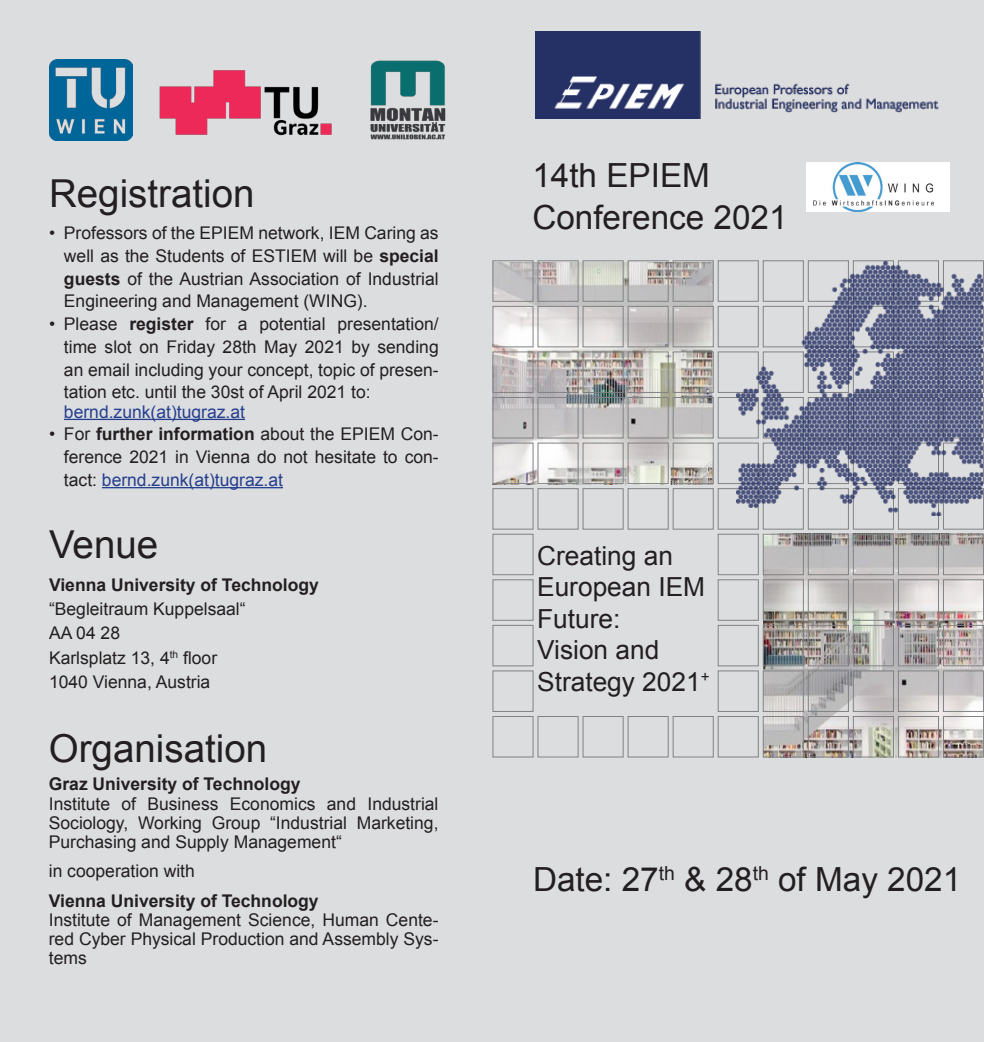
<style>
.page{position:relative;width:984px;height:1042px;background:#fff}
.page>*{position:absolute;margin:0;border:0;box-sizing:border-box;transform-origin:0 0}
.Überschrift_1{font:38.5px "Arial";color:#231f20}
.Überschrift_1-2{font:33.25px/42px "Arial";color:#231f20}
.Überschrift_1-3{font:26.25px/31.5px "Arial";color:#231f20}
.Normaler_Text{font:17.5px/22.8px "Arial";color:#231f20;text-align:justify}
.Normaler_Text-2{font:700 17.5px "Arial";color:#231f20}
.Normaler_Text-3{font:17.5px "Arial";color:#253f8e}
.s1{font-weight:700}
.s2{color:#253f8e}
</style>
<div class="page">
<div style="left:0;top:0;width:983px;height:1042px;background:#dcdddf"></div>
<img style="left:50px;top:60px;width:83px;height:81px">
<img style="left:370px;top:60px;width:76px;height:80px">
<hr style="left:64px;top:419px;width:181px;height:1px;background:#253f8e">
<hr style="left:102px;top:487px;width:181px;height:1px;background:#253f8e">
<img style="left:159px;top:70px;width:173px;height:66px">
<img style="left:492px;top:262px;width:220px;height:222px">
<img style="left:763px;top:534px;width:219px;height:223px">
<div style="left:537px;top:260px;width:41px;height:42px;border:1px solid #808285"></div>
<div style="left:537px;top:306px;width:41px;height:41px;border:1px solid #808285"></div>
<div style="left:537px;top:351px;width:41px;height:42px;border:1px solid #808285"></div>
<div style="left:537px;top:397px;width:41px;height:41px;border:1px solid #808285"></div>
<div style="left:537px;top:443px;width:41px;height:41px;border:1px solid #808285"></div>
<div style="left:537px;top:488px;width:41px;height:41px;border:1px solid #808285"></div>
<div style="left:492px;top:260px;width:41px;height:42px;border:1px solid #808285"></div>
<div style="left:492px;top:306px;width:41px;height:41px;border:1px solid #808285"></div>
<div style="left:492px;top:351px;width:41px;height:42px;border:1px solid #808285"></div>
<div style="left:492px;top:397px;width:41px;height:41px;border:1px solid #808285"></div>
<div style="left:492px;top:443px;width:41px;height:41px;border:1px solid #808285"></div>
<div style="left:492px;top:488px;width:41px;height:41px;border:1px solid #808285"></div>
<div style="left:492px;top:534px;width:41px;height:41px;border:1px solid #808285"></div>
<div style="left:492px;top:579px;width:41px;height:42px;border:1px solid #808285"></div>
<div style="left:672px;top:260px;width:41px;height:42px;border:1px solid #808285"></div>
<div style="left:672px;top:306px;width:41px;height:41px;border:1px solid #808285"></div>
<div style="left:672px;top:351px;width:41px;height:42px;border:1px solid #808285"></div>
<div style="left:672px;top:397px;width:41px;height:41px;border:1px solid #808285"></div>
<div style="left:672px;top:443px;width:41px;height:41px;border:1px solid #808285"></div>
<div style="left:672px;top:488px;width:41px;height:41px;border:1px solid #808285"></div>
<div style="left:627px;top:260px;width:41px;height:42px;border:1px solid #808285"></div>
<div style="left:627px;top:306px;width:41px;height:41px;border:1px solid #808285"></div>
<div style="left:627px;top:351px;width:41px;height:42px;border:1px solid #808285"></div>
<div style="left:627px;top:397px;width:41px;height:41px;border:1px solid #808285"></div>
<div style="left:627px;top:443px;width:41px;height:41px;border:1px solid #808285"></div>
<div style="left:627px;top:488px;width:41px;height:41px;border:1px solid #808285"></div>
<div style="left:582px;top:260px;width:41px;height:42px;border:1px solid #808285"></div>
<div style="left:582px;top:306px;width:41px;height:41px;border:1px solid #808285"></div>
<div style="left:582px;top:351px;width:41px;height:42px;border:1px solid #808285"></div>
<div style="left:582px;top:397px;width:41px;height:41px;border:1px solid #808285"></div>
<div style="left:582px;top:443px;width:41px;height:41px;border:1px solid #808285"></div>
<div style="left:582px;top:488px;width:41px;height:41px;border:1px solid #808285"></div>
<div style="left:807px;top:260px;width:41px;height:42px;border:1px solid #808285"></div>
<div style="left:807px;top:534px;width:41px;height:41px;border:1px solid #808285"></div>
<div style="left:807px;top:579px;width:41px;height:42px;border:1px solid #808285"></div>
<div style="left:762px;top:260px;width:41px;height:42px;border:1px solid #808285"></div>
<div style="left:762px;top:534px;width:41px;height:41px;border:1px solid #808285"></div>
<div style="left:762px;top:579px;width:41px;height:42px;border:1px solid #808285"></div>
<div style="left:717px;top:260px;width:41px;height:42px;border:1px solid #808285"></div>
<div style="left:717px;top:306px;width:41px;height:41px;border:1px solid #808285"></div>
<div style="left:717px;top:351px;width:41px;height:42px;border:1px solid #808285"></div>
<div style="left:717px;top:397px;width:41px;height:41px;border:1px solid #808285"></div>
<div style="left:717px;top:443px;width:41px;height:41px;border:1px solid #808285"></div>
<div style="left:717px;top:488px;width:41px;height:41px;border:1px solid #808285"></div>
<div style="left:717px;top:534px;width:41px;height:41px;border:1px solid #808285"></div>
<div style="left:717px;top:579px;width:41px;height:42px;border:1px solid #808285"></div>
<div style="left:942px;top:260px;width:41px;height:42px;border:1px solid #808285"></div>
<div style="left:942px;top:306px;width:41px;height:41px;border:1px solid #808285"></div>
<div style="left:942px;top:351px;width:41px;height:42px;border:1px solid #808285"></div>
<div style="left:942px;top:397px;width:41px;height:41px;border:1px solid #808285"></div>
<div style="left:942px;top:443px;width:41px;height:41px;border:1px solid #808285"></div>
<div style="left:942px;top:488px;width:41px;height:41px;border:1px solid #808285"></div>
<div style="left:942px;top:534px;width:41px;height:41px;border:1px solid #808285"></div>
<div style="left:942px;top:579px;width:41px;height:42px;border:1px solid #808285"></div>
<div style="left:897px;top:260px;width:41px;height:42px;border:1px solid #808285"></div>
<div style="left:897px;top:488px;width:41px;height:41px;border:1px solid #808285"></div>
<div style="left:897px;top:534px;width:41px;height:41px;border:1px solid #808285"></div>
<div style="left:897px;top:579px;width:41px;height:42px;border:1px solid #808285"></div>
<div style="left:852px;top:260px;width:41px;height:42px;border:1px solid #808285"></div>
<div style="left:852px;top:534px;width:41px;height:41px;border:1px solid #808285"></div>
<div style="left:852px;top:579px;width:41px;height:42px;border:1px solid #808285"></div>
<div style="left:492px;top:625px;width:41px;height:41px;border:1px solid #808285"></div>
<div style="left:807px;top:625px;width:41px;height:41px;border:1px solid #808285"></div>
<div style="left:762px;top:625px;width:41px;height:41px;border:1px solid #808285"></div>
<div style="left:717px;top:625px;width:41px;height:41px;border:1px solid #808285"></div>
<div style="left:942px;top:625px;width:41px;height:41px;border:1px solid #808285"></div>
<div style="left:897px;top:625px;width:41px;height:41px;border:1px solid #808285"></div>
<div style="left:852px;top:625px;width:41px;height:41px;border:1px solid #808285"></div>
<div style="left:537px;top:716px;width:41px;height:41px;border:1px solid #808285"></div>
<div style="left:492px;top:670px;width:41px;height:42px;border:1px solid #808285"></div>
<div style="left:492px;top:716px;width:41px;height:41px;border:1px solid #808285"></div>
<div style="left:672px;top:716px;width:41px;height:41px;border:1px solid #808285"></div>
<div style="left:627px;top:716px;width:41px;height:41px;border:1px solid #808285"></div>
<div style="left:582px;top:716px;width:41px;height:41px;border:1px solid #808285"></div>
<div style="left:807px;top:670px;width:41px;height:42px;border:1px solid #808285"></div>
<div style="left:807px;top:716px;width:41px;height:41px;border:1px solid #808285"></div>
<div style="left:762px;top:670px;width:41px;height:42px;border:1px solid #808285"></div>
<div style="left:762px;top:716px;width:41px;height:41px;border:1px solid #808285"></div>
<div style="left:717px;top:670px;width:41px;height:42px;border:1px solid #808285"></div>
<div style="left:717px;top:716px;width:41px;height:41px;border:1px solid #808285"></div>
<div style="left:942px;top:670px;width:41px;height:42px;border:1px solid #808285"></div>
<div style="left:942px;top:716px;width:41px;height:41px;border:1px solid #808285"></div>
<div style="left:897px;top:670px;width:41px;height:42px;border:1px solid #808285"></div>
<div style="left:897px;top:716px;width:41px;height:41px;border:1px solid #808285"></div>
<div style="left:852px;top:670px;width:41px;height:42px;border:1px solid #808285"></div>
<div style="left:852px;top:716px;width:41px;height:41px;border:1px solid #808285"></div>
<img style="left:736px;top:262px;width:246px;height:253px">
<img style="left:806px;top:162px;width:143px;height:50px">
<img style="left:535px;top:31px;width:404px;height:87px">
<p class="Überschrift_1" style="left:49px;top:168px;width:207px">Registration</p>
<p class="Normaler_Text" style="left:64px;top:222px;width:376px;text-indent:-15px">• Professors of the EPIEM network, IEM Caring as well as the Students of ESTIEM will be <span class="s1">special guests</span> of the Austrian Association of Industrial Engineering and Management (WING).</p>
<p class="Normaler_Text" style="left:64px;top:313px;width:376px;text-indent:-15px">• Please <span class="s1">register</span> for a potential presentation/ time slot on Friday 28th May 2021 by sending an email including your concept, topic of presen&shy;tation etc. until the 30st of April 2021 to:</p>
<p class="Normaler_Text-3" style="left:64px;top:400px;width:182px">bernd.zunk(at)tugraz.at</p>
<p class="Normaler_Text" style="left:64px;top:423px;width:376px;text-indent:-15px">• For <span class="s1">further information</span> about the EPIEM Con&shy;ference 2021 in Vienna do not hesitate to con&shy;tact: <span class="s2">bernd.zunk(at)tugraz.at</span></p>
<p class="Überschrift_1" style="left:49px;top:519px;width:111px">Venue</p>
<p class="Normaler_Text-2" style="left:49px;top:573px;width:271px">Vienna University of Technology</p>
<p class="Normaler_Text" style="left:49px;top:598px;width:198px">“Begleitraum Kuppelsaal“</p>
<p class="Normaler_Text" style="left:49px;top:622px;width:73px">AA 04 28</p>
<p class="Normaler_Text" style="left:49px;top:646px;width:170px">Karlsplatz 13, 4<sup>th</sup> floor</p>
<p class="Normaler_Text" style="left:49px;top:670px;width:163px">1040 Vienna, Austria</p>
<p class="Überschrift_1" style="left:49px;top:724px;width:220px">Organisation</p>
<p class="Normaler_Text-2" style="left:49px;top:772px;width:253px">Graz University of Technology</p>
<p class="Normaler_Text" style="left:49px;top:794px;width:391px;line-height:19.2px">Institute of Business Economics and Industrial Sociology, Working Group “Industrial Marketing, Purchasing and Supply Management“</p>
<p class="Normaler_Text" style="left:49px;top:860px;width:147px">in cooperation with</p>
<p class="Normaler_Text-2" style="left:49px;top:888px;width:271px">Vienna University of Technology</p>
<p class="Normaler_Text" style="left:49px;top:910px;width:391px;line-height:19.2px">Institute of Management Science, Human Cente&shy;red Cyber Physical Production and Assembly Sys&shy;tems</p>
<p class="Überschrift_1-2" style="left:532px;top:155px;width:257px">14th EPIEM<br>Conference 2021</p>
<p class="Überschrift_1-3" style="left:537px;top:540px;width:137px">Creating an</p>
<p class="Überschrift_1-3" style="left:537px;top:572px;width:169px">European IEM<br>Future:</p>
<p class="Überschrift_1-3" style="left:537px;top:635px;width:124px">Vision and</p>
<p class="Überschrift_1-3" style="left:537px;top:666px;width:174px">Strategy 2021<sup>+</sup></p>
<p class="Überschrift_1-2" style="left:533px;top:858px;width:429px">Date: 27<sup>th</sup> &amp; 28<sup>th</sup> of May 2021</p>
</div>
